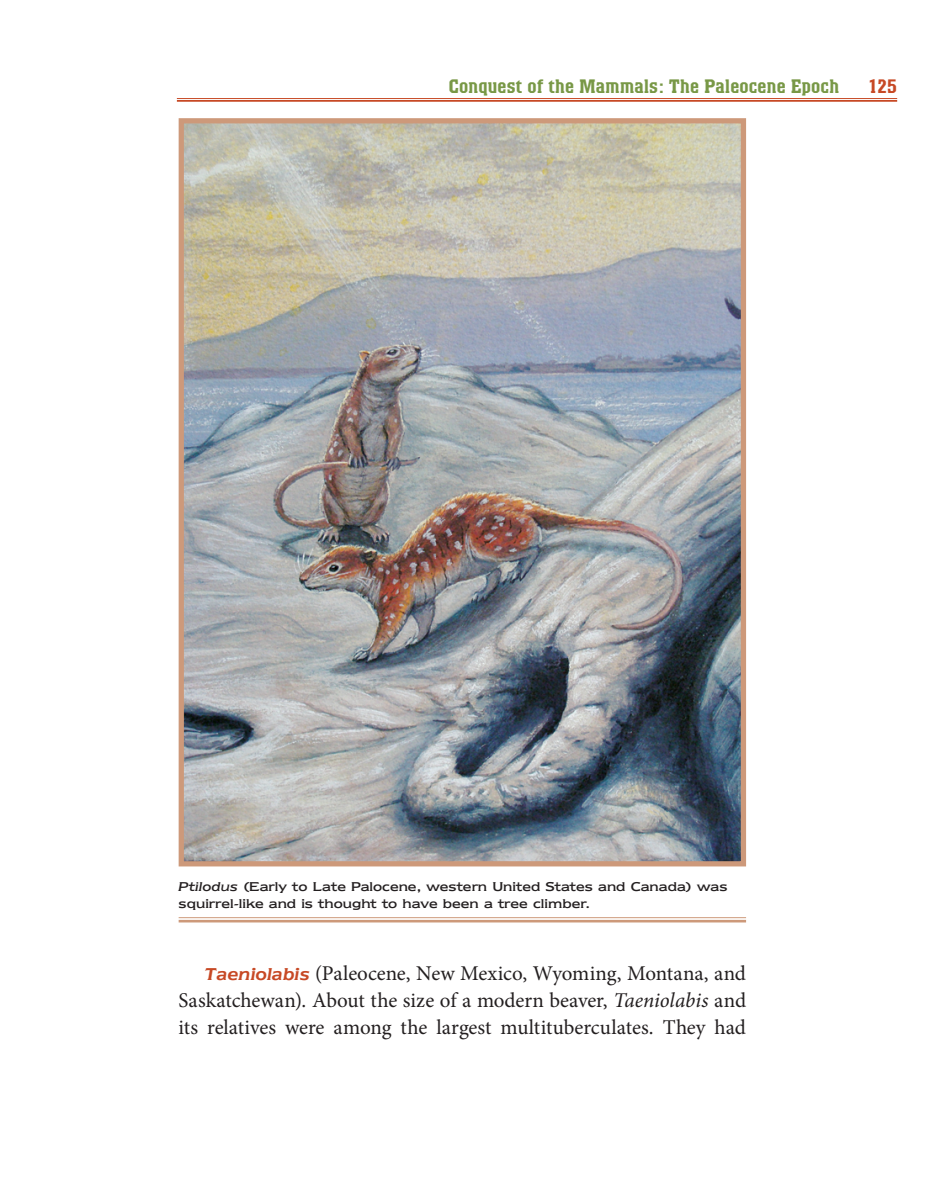
<style>
.page{position:relative;width:951px;height:1195px;background:#fff}
.page>*{position:absolute;margin:0;border:0;box-sizing:border-box;transform-origin:0 0}
.t1{font:21px/27.1px "Minion Pro";color:#231f20;text-align:justify}
.t2{font:500 19.25px "Colossalis";letter-spacing:.015em;color:#789846}
.t3{font:500 19.25px "Colossalis";color:#c74925}
.t4{font:14.88px/17.5px "Newtext IT Cby BT";color:#231f20}
.s1{font-style:italic}
.s2{font-family:"Newtext IT Cby BT";font-weight:600;font-style:italic;font-size:19.95px;color:#c74925}
</style>
<div class="page">
<img style="left:185px;top:124px;width:555px;height:736px">
<div style="left:179px;top:118px;width:567px;height:748px;border:5px solid #cd997a"></div>
<hr style="left:179px;top:917px;width:567px;height:1px;background:#cd997a">
<hr style="left:179px;top:919px;width:567px;height:3px;background:#cd997a">
<hr style="left:177px;top:98px;width:719px;height:1px;background:#c74925">
<hr style="left:177px;top:100px;width:719px;height:2px;background:#c74925">
<p class="t2" style="left:448px;top:79px;width:391px">Conquest of the Mammals: The Paleocene Epoch</p>
<p class="t3" style="left:868px;top:79px;width:30px">125</p>
<p class="t4" style="left:179px;top:877px;width:550px"><span class="s1">Ptilodus</span> (Early to Late Palocene, western United States and Canada) was squirrel- like and is thought to have been a tree climber.</p>
<p class="t1" style="left:178px;top:961px;width:569px;text-indent:26px"><span class="s2">Taeniolabis</span> (Paleocene, New Mexico, Wyoming, Montana, and Saskatchewan). About the size of a modern beaver, <span class="s1">Taeniolabis</span> and its relatives were among the largest multituberculates. They had</p>
</div>
